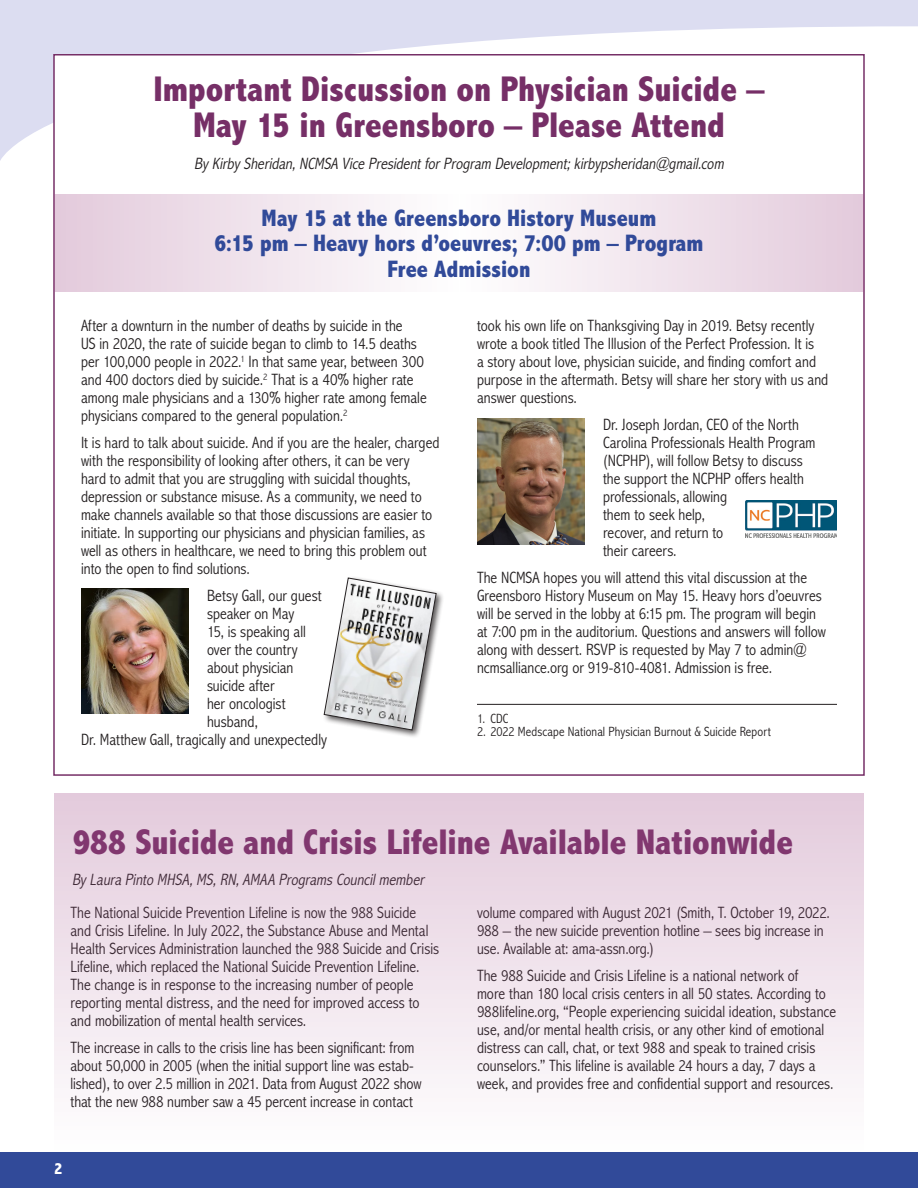
<style>
.page{position:relative;width:918px;height:1188px;background:#fff}
.page>*{position:absolute;margin:0;border:0;box-sizing:border-box;transform-origin:0 0}
.Head{font:800 condensed 36px/36px "Abadi MT Pro";letter-spacing:-.005em;color:#762f67;text-align:center}
.t1{font:800 condensed 24px/25.5px "Abadi MT Pro";color:#314a99;text-align:center}
.Body{font:300 condensed 16.5px/18px "Abadi MT Pro";color:#231f20}
.Byline{font:italic 300 condensed 16.5px "Abadi MT Pro";color:#231f20}
.t2{font:800 condensed 16.5px "Abadi MT Pro";color:#fff}
.t3{font:300 condensed 13.5px "Abadi MT Pro";letter-spacing:.01em;color:#231f20}
</style>
<div class="page">
<div style="left:0;top:1152px;width:918px;height:36px;background:#314a99"></div>
<svg style="left:0;top:0;width:918px;height:161px;fill:#dcddf1"></svg>
<div style="left:54px;top:54px;width:810px;height:720px;background:#fff"></div>
<img style="left:81px;top:588px;width:108px;height:126px">
<img style="left:477px;top:419px;width:108px;height:126px">
<div style="left:322px;top:576px;width:123px;height:163px;background:#231f20;opacity:.75"></div>
<svg style="left:324px;top:578px;width:113px;height:152px"></svg>
<img style="left:745px;top:501px;width:92px;height:36px">
<hr style="left:477px;top:704px;width:360px;height:1px;background:#231f20">
<div style="left:54px;top:794px;width:810px;height:358px;background:linear-gradient(to bottom,#e3cadc,#fefefe)"></div>
<div style="left:54px;top:194px;width:405px;height:97px;background:linear-gradient(to right,#e3cadb,#fefefe)"></div>
<div style="left:459px;top:194px;width:405px;height:97px;background:linear-gradient(to right,#fefefe,#e3cadb)"></div>
<p class="Head" style="left:154px;top:72px;width:612px">Important Discussion on Physician Suicide –<br>May 15 in Greensboro – Please Attend</p>
<p class="Byline" style="left:194px;top:155px;width:534px">By Kirby Sheridan,NCMSA Vice PresidentforProgram Development;kirbypsheridan@gmail.com</p>
<p class="t1" style="left:214px;top:206px;width:491px">May 15 at the Greensboro History Museum<br>6:15 pm – Heavy hors d’oeuvres; 7:00 pm – Program<br>Free Admission</p>
<p class="Body" style="left:81px;top:317px;width:347px">After a downturn in the number of deaths by suicide in the<br>US in 2020, the rate of suicide began to climb to 14.5 deaths per 100,000 people in 2022.<sup>1</sup> In that same year, between 300 and 400 doctors died by suicide.<sup>2</sup> That is a 40% higher rate among male physicians and a 130% higher rate among female physicians compared to the general population.<sup>2</sup></p>
<p class="Body" style="left:81px;top:434px;width:360px">It is hard to talk about suicide. And if you are the healer, charged with the responsibility of looking after others, it can be very<br>hard to admit that you are struggling with suicidal thoughts, depression or substance misuse. As a community, we need to make channels available so that those discussions are easier to initiate. In supporting our physicians and physician families, as well as others in healthcare, we need to bring this problem out into the open to find solutions.</p>
<p class="Body" style="left:207px;top:587px;width:116px">Betsy Gall, our guest</p>
<p class="Body" style="left:207px;top:605px;width:89px">speaker on May</p>
<p class="Body" style="left:207px;top:623px;width:100px">15, is speaking all</p>
<p class="Body" style="left:207px;top:641px;width:92px">over the country</p>
<p class="Body" style="left:207px;top:659px;width:88px">about physician</p>
<p class="Body" style="left:207px;top:677px;width:69px">suicide after</p>
<p class="Body" style="left:207px;top:695px;width:80px">her oncologist</p>
<p class="Body" style="left:207px;top:713px;width:52px">husband,</p>
<p class="Body" style="left:81px;top:731px;width:248px">Dr. Matthew Gall, tragically and unexpectedly</p>
<p class="Body" style="left:477px;top:317px;width:353px">took his own life on Thanksgiving Day in 2019. Betsy recently wrote a book titled The Illusion of the Perfect Profession. It is<br>a story about love, physician suicide, and finding comfort and purpose in the aftermath. Betsy will share her story with us and answer questions.</p>
<p class="Body" style="left:603px;top:416px;width:214px">Dr. Joseph Jordan, CEO of the North<br>Carolina Professionals Health Program (NCPHP), will follow Betsy to discuss the support the NCPHP offers health professionals, allowing<br>them to seek help,<br>recover, and return to<br>their careers.</p>
<p class="Body" style="left:477px;top:569px;width:350px">The NCMSA hopes you will attend this vital discussion at the Greensboro History Museum on May 15. Heavy hors d’oeuvres will be served in the lobby at 6:15 pm. The program will begin at 7:00 pm in the auditorium. Questions and answers will follow along with dessert. RSVP is requested by May 7 to admin@ ncmsalliance.org or 919-810-4081. Admission is free.</p>
<p class="t3" style="left:477px;top:711px;width:33px">1. CDC</p>
<p class="t3" style="left:477px;top:724px;width:295px">2. 2022 Medscape National Physician Burnout &amp; Suicide Report</p>
<p class="Head" style="left:72px;top:824px;width:723px">988 Suicide and Crisis Lifeline Available Nationwide</p>
<p class="Byline" style="left:72px;top:871px;width:357px">By Laura Pinto MHSA,MS,RN,AMAA ProgramsCouncilmember</p>
<p class="Body" style="left:70px;top:904px;width:370px">The National Suicide Prevention Lifeline is now the 988 Suicide and Crisis Lifeline. In July 2022, the Substance Abuse and Mental Health Services Administration launched the 988 Suicide and Crisis Lifeline, which replaced the National Suicide Prevention Lifeline.<br>The change is in response to the increasing number of people reporting mental distress, and the need for improved access to and mobilization of mental health services.</p>
<p class="Body" style="left:70px;top:1039px;width:353px">The increase in calls to the crisis line has been significant: from about 50,000 in 2005 (when the initial support line was estab&shy;lished), to over 2.5 million in 2021. Data from August 2022 show that the new 988 number saw a 45 percent increase in contact</p>
<p class="Body" style="left:477px;top:904px;width:354px">volume compared with August 2021 (Smith, T. October 19, 2022.<br>988 – the new suicide prevention hotline – sees big increase in use. Available at: ama-assn.org.)</p>
<p class="Body" style="left:477px;top:967px;width:361px">The 988 Suicide and Crisis Lifeline is a national network of<br>more than 180 local crisis centers in all 50 states. According to 988lifeline.org, “People experiencing suicidal ideation, substance use, and/or mental health crisis, or any other kind of emotional distress can call, chat, or text 988 and speak to trained crisis counselors.” This lifeline is available 24 hours a day, 7 days a week, and provides free and confidential support and resources.</p>
<p class="t2" style="left:54px;top:1160px;width:10px">2</p>
</div>
